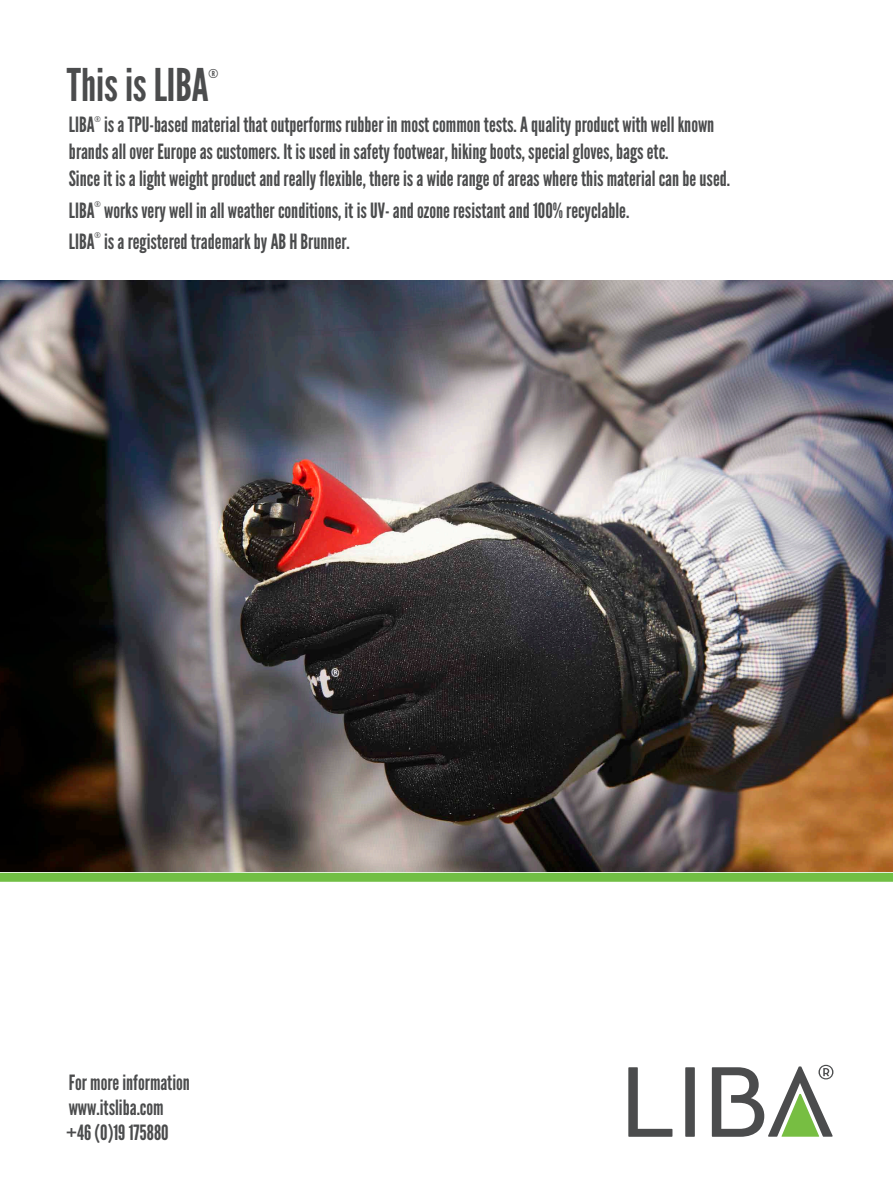
<style>
.page{position:relative;width:893px;height:1191px;background:#fff}
.page>*{position:absolute;margin:0;border:0;box-sizing:border-box;transform-origin:0 0}
.t1{font:45px "League Gothic";color:#4b4c4d}
.t2{font:21px/27px "League Gothic";color:#4b4c4d}
.t3{font:12.3px "League Gothic";color:#4b4c4d}
.t4{font:7.8px "League Gothic";color:#4b4c4d}
</style>
<div class="page">
<img style="left:0;top:281px;width:893px;height:591px">
<svg style="left:628px;top:1067px;width:44px;height:69px"></svg>
<svg style="left:685px;top:1067px;width:10px;height:69px"></svg>
<svg style="left:712px;top:1064px;width:121px;height:72px"></svg>
<div style="left:0;top:872px;width:893px;height:9px;background:#71bf44"></div>
<p class="t1" style="left:67px;top:59px;width:143px">This is LIBA</p>
<p class="t3" style="left:209px;top:66px;width:11px">®</p>
<p class="t2" style="left:69px;top:112px;width:27px">LIBA</p>
<p class="t4" style="left:95px;top:115px;width:8px">®</p>
<p class="t2" style="left:69px;top:112px;width:663px;text-indent:35px">is a TPU-based material that outperforms rubber in most common tests. A quality product with well known brands all over Europe as customers. It is used in safety footwear, hiking boots, special gloves, bags etc.<br>Since it is a light weight product and really flexible, there is a wide range of areas where this material can be used.</p>
<p class="t2" style="left:69px;top:197px;width:27px">LIBA</p>
<p class="t4" style="left:95px;top:200px;width:8px">®</p>
<p class="t2" style="left:104px;top:197px;width:527px">works very well in all weather conditions, it is UV- and ozone resistant and 100% recyclable.</p>
<p class="t2" style="left:69px;top:228px;width:27px">LIBA</p>
<p class="t4" style="left:95px;top:231px;width:8px">®</p>
<p class="t2" style="left:104px;top:228px;width:247px">is a registered trademark by AB H Brunner.</p>
<p class="t2" style="left:69px;top:1068px;width:122px">For more information</p>
<p class="t2" style="left:69px;top:1094px;width:97px">www.itsliba.com</p>
<p class="t2" style="left:66px;top:1119px;width:104px">+46 (0)19 175880</p>
</div>
